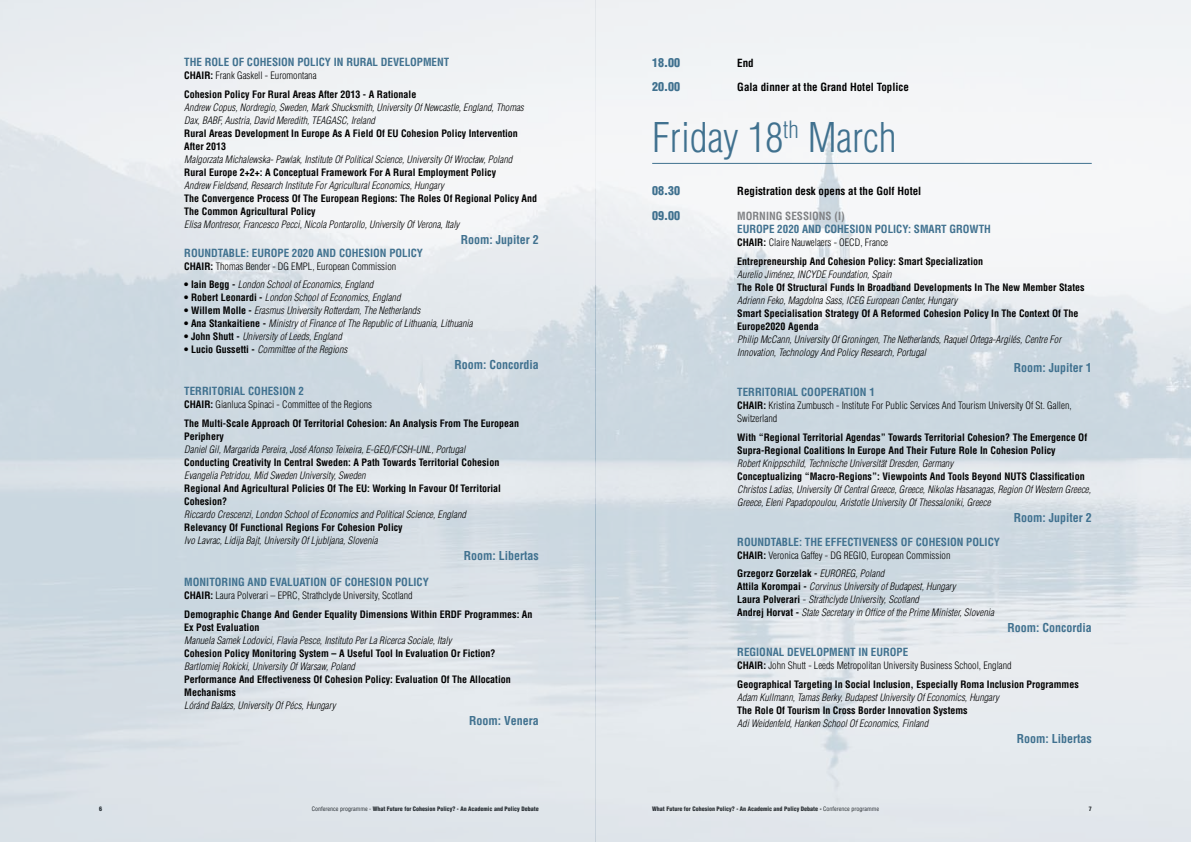
<style>
.page{position:relative;width:1191px;height:842px;background:#fff}
.page>*{position:absolute;margin:0;border:0;box-sizing:border-box;transform-origin:0 0}
.t1{font:300 condensed 40px "Helvetica";color:#40718f}
.t2{font:700 condensed 12px "Helvetica";color:#40718f}
.t3{font:900 condensed 12px "Helvetica";color:#40718f}
.t4{font:700 condensed 11px "Helvetica";color:#40718f}
.t5{font:700 condensed 11px "Helvetica";color:#000}
.t6{font:700 condensed 11px "Helvetica";color:#808285}
.t7{font:italic 300 condensed 10px/13px "Helvetica";color:#000}
.t8{font:700 condensed 10px/13px "Helvetica";color:#000}
.t9{font:300 condensed 10px/13px "Helvetica";color:#000}
.t10{font:900 condensed 6px "Helvetica";color:#000}
.s1{font-weight:300}
.s2{font-weight:700}
.s3{font-weight:700;font-style:normal}
.s4{font-style:italic}
.s5{font-style:normal}
.s6{font-weight:400}
</style>
<div class="page">
<hr style="left:652px;top:163px;width:439px;height:1px;background:#40718f">
<p class="t4" style="left:184px;top:55px;width:266px">THE ROLE OF COHESION POLICY IN RURAL DEVELOPMENT</p>
<p class="t8" style="left:184px;top:66px;width:233px;line-height:18.7px">CHAIR: <span class="s1">Frank Gaskell - Euromontana<br></span>Cohesion Policy For Rural Areas After 2013 - A Rationale</p>
<p class="t7" style="left:184px;top:100px;width:341px">Andrew Copus, Nordregio, Sweden, Mark Shucksmith, University Of Newcastle, England, Thomas<br>Dax, BABF, Austria, David Meredith, TEAGASC, Ireland</p>
<p class="t8" style="left:184px;top:126px;width:335px">Rural Areas Development In Europe As A Field Of EU Cohesion Policy Intervention<br>After 2013</p>
<p class="t7" style="left:184px;top:152px;width:329px">Malgorzata Michalewska- Pawlak, Institute Of Political Science, University Of Wrocław, Poland</p>
<p class="t8" style="left:184px;top:165px;width:313px">Rural Europe 2+2+: A Conceptual Framework For A Rural Employment Policy</p>
<p class="t7" style="left:184px;top:178px;width:261px">Andrew Fieldsend, Research Institute For Agricultural Economics, Hungary</p>
<p class="t8" style="left:184px;top:191px;width:354px">The Convergence Process Of The European Regions: The Roles Of Regional Policy And<br>The Common Agricultural Policy</p>
<p class="t7" style="left:184px;top:217px;width:277px">Elisa Montresor, Francesco Pecci, Nicola Pontarollo, University Of Verona, Italy</p>
<p class="t2" style="left:461px;top:232px;width:79px">Room: Jupiter 2</p>
<p class="t4" style="left:184px;top:246px;width:240px">ROUNDTABLE: EUROPE 2020 AND COHESION POLICY</p>
<p class="t9" style="left:184px;top:259px;width:213px"><span class="s2">CHAIR:</span> Thomas Bender - DG EMPL, European Commission</p>
<p class="t7" style="left:184px;top:278px;width:190px"><span class="s3">• Iain Begg -</span> London School of Economics, England</p>
<p class="t7" style="left:184px;top:291px;width:218px"><span class="s3">• Robert Leonardi -</span> London School of Economics, England</p>
<p class="t7" style="left:184px;top:304px;width:237px"><span class="s3">• Willem Molle -</span> Erasmus University Rotterdam, The Netherlands</p>
<p class="t7" style="left:184px;top:317px;width:290px"><span class="s3">• Ana Stankaitiene -</span> Ministry of Finance of The Republic of Lithuania, Lithuania</p>
<p class="t7" style="left:184px;top:330px;width:159px"><span class="s3">• John Shutt -</span> University of Leeds, England</p>
<p class="t7" style="left:184px;top:343px;width:165px"><span class="s3">• Lucio Gussetti -</span> Committee of the Regions</p>
<p class="t2" style="left:454px;top:358px;width:86px">Room: Concordia</p>
<p class="t4" style="left:184px;top:385px;width:121px">TERRITORIAL COHESION 2</p>
<p class="t8" style="left:184px;top:395px;width:336px;line-height:18.7px">CHAIR: <span class="s1">Gianluca Spinaci - Committee of the Regions<br></span>The Multi-Scale Approach Of Territorial Cohesion: An Analysis From The European</p>
<p class="t8" style="left:184px;top:430px;width:41px">Periphery</p>
<p class="t7" style="left:184px;top:443px;width:282px">Daniel Gil, Margarida Pereira, José Afonso Teixeira, E-GEO/FCSH-UNL, Portugal</p>
<p class="t8" style="left:184px;top:456px;width:316px">Conducting Creativity In Central Sweden: A Path Towards Territorial Cohesion</p>
<p class="t7" style="left:184px;top:469px;width:183px">Evangelia Petridou, Mid Sweden University, Sweden</p>
<p class="t8" style="left:184px;top:482px;width:318px">Regional And Agricultural Policies Of The EU: Working In Favour Of Territorial<br>Cohesion?</p>
<p class="t7" style="left:184px;top:508px;width:283px">Riccardo Crescenzi, London School of Economics and Political Science, England</p>
<p class="t8" style="left:184px;top:521px;width:220px">Relevancy Of Functional Regions For Cohesion Policy</p>
<p class="t7" style="left:184px;top:534px;width:195px">Ivo Lavrac, Lidija Bajt, University Of Ljubljana, Slovenia</p>
<p class="t2" style="left:464px;top:548px;width:76px">Room: Libertas</p>
<p class="t4" style="left:184px;top:575px;width:246px">MONITORING AND EVALUATION OF COHESION POLICY</p>
<p class="t8" style="left:184px;top:589px;width:12px">Chair</p>
<p class="t8" style="left:184px;top:586px;width:350px;line-height:18.7px;text-indent:26px">: <span class="s1">Laura Polverari – Eprc , Strathclyde University, Scotland<br></span>Demographic Change And Gender Equality Dimensions Within ERDF Programmes: An</p>
<p class="t8" style="left:184px;top:620px;width:76px">Ex Post Evaluation</p>
<p class="t7" style="left:184px;top:633px;width:269px">Manuela Samek Lodovici, Flavia Pesce, Instituto Per La Ricerca Sociale, Italy</p>
<p class="t8" style="left:184px;top:646px;width:313px">Cohesion Policy Monitoring System – A Useful Tool In Evaluation Or Fiction?</p>
<p class="t7" style="left:184px;top:659px;width:172px">Bartlomiej Rokicki, University Of Warsaw, Poland</p>
<p class="t8" style="left:184px;top:672px;width:328px">Performance And Effectiveness Of Cohesion Policy: Evaluation Of The Allocation<br>Mechanisms</p>
<p class="t7" style="left:184px;top:698px;width:153px">Lóránd Balázs, University Of Pécs, Hungary</p>
<p class="t2" style="left:469px;top:713px;width:71px">Room: Venera</p>
<p class="t3" style="left:652px;top:55px;width:29px">18.00</p>
<p class="t5" style="left:737px;top:56px;width:18px">End</p>
<p class="t3" style="left:652px;top:79px;width:29px">20.00</p>
<p class="t5" style="left:737px;top:80px;width:173px">Gala dinner at the Grand Hotel Toplice</p>
<h1 class="t1" style="left:652px;top:114px;width:246px">Friday 18<sup>th</sup> March</h1>
<p class="t3" style="left:652px;top:183px;width:29px">08.30</p>
<p class="t5" style="left:737px;top:185px;width:185px">Registration desk opens at the Golf Hotel</p>
<p class="t3" style="left:652px;top:208px;width:29px">09.00</p>
<p class="t6" style="left:737px;top:210px;width:16px">Morning</p>
<p class="t6" style="left:785px;top:210px;width:13px">Sessions</p>
<p class="t6" style="left:834px;top:210px;width:12px">(I)</p>
<p class="t4" style="left:737px;top:223px;width:255px">EUROPE 2020 AND COHESION POLICY: SMART GROWTH</p>
<p class="t8" style="left:737px;top:233px;width:247px;line-height:18.7px">CHAIR: <span class="s1">Claire Nauwelaers - OECD, France<br></span>Entrepreneurship And Cohesion Policy: Smart Specialization</p>
<p class="t7" style="left:737px;top:268px;width:156px">Aurelio Jiménez, INCYDE Foundation, Spain</p>
<p class="t8" style="left:737px;top:281px;width:349px">The Role Of Structural Funds In Broadband Developments In The New Member States</p>
<p class="t7" style="left:737px;top:294px;width:221px">Adrienn Feko, Magdolna Sass, ICEG European Center, Hungary</p>
<p class="t8" style="left:737px;top:307px;width:343px">Smart Specialisation Strategy Of A Reformed Cohesion Policy In The Context Of The<br>Europe2020 Agenda</p>
<p class="t7" style="left:737px;top:333px;width:325px">Philip McCann, University Of Groningen, The Netherlands, Raquel Ortega-Argilés, Centre For<br>Innovation, Technology And Policy Research, Portugal</p>
<p class="t2" style="left:1013px;top:360px;width:79px">Room: Jupiter 1</p>
<p class="t4" style="left:737px;top:385px;width:139px">TERRITORIAL COOPERATION 1</p>
<p class="t9" style="left:737px;top:399px;width:336px"><span class="s2">CHAIR:</span> Kristina Zumbusch - Institute For Public Services And Tourism University Of St. Gallen,<br>Switzerland</p>
<p class="t8" style="left:737px;top:430px;width:351px">With “Regional Territorial Agendas” Towards Territorial Cohesion? The Emergence Of<br>Supra-Regional Coalitions In Europe And Their Future Role In Cohesion Policy</p>
<p class="t7" style="left:737px;top:456px;width:217px">Robert Knippschild, Technische Universität Dresden, Germany</p>
<p class="t8" style="left:737px;top:469px;width:349px">Conceptualizing “Macro-Regions”: Viewpoints And Tools Beyond NUTS Classification</p>
<p class="t7" style="left:737px;top:482px;width:355px">Christos Ladias, University Of Central Greece, Greece, Nikolas Hasanagas, Region Of Western Greece,<br>Greece, Eleni Papadopoulou, Aristotle University Of Thessaloniki, Greece</p>
<p class="t2" style="left:1013px;top:510px;width:79px">Room: Jupiter 2</p>
<p class="t4" style="left:737px;top:535px;width:264px">ROUNDTABLE: THE EFFECTIVENESS OF COHESION POLICY</p>
<p class="t9" style="left:737px;top:546px;width:215px;line-height:18.7px"><span class="s2">CHAIR:</span> Veronica Gaffey - DG REGIO, European Commission<br><span class="s2">Grzegorz Gorzelak -</span> <span class="s4">EUROREG, Poland</span></p>
<p class="t7" style="left:737px;top:580px;width:258px"><span class="s3">Attila Korompai -</span> Corvinus University of Budapest, Hungary<br><span class="s3">Laura Polverari</span> <span class="s5">-</span> Strathclyde University, Scotland<br><span class="s3">Andrej Horvat -</span> State Secretary in Office of the Prime Minister, Slovenia</p>
<p class="t2" style="left:1007px;top:621px;width:86px">Room: Concordia</p>
<p class="t4" style="left:737px;top:646px;width:172px">REGIONAL DEVELOPMENT IN EUROPE</p>
<p class="t8" style="left:737px;top:656px;width:343px;line-height:18.7px">CHAIR: <span class="s1">John Shutt - Leeds Metropolitan University Business School, England<br></span>Geographical Targeting In Social Inclusion, Especially Roma Inclusion Programmes</p>
<p class="t7" style="left:737px;top:691px;width:263px">Adam Kullmann, Tamas Berky, Budapest University Of Economics, Hungary</p>
<p class="t8" style="left:737px;top:704px;width:232px">The Role Of Tourism In Cross Border Innovation Systems</p>
<p class="t7" style="left:737px;top:717px;width:192px">Adi Weidenfeld, Hanken School Of Economics, Finland</p>
<p class="t2" style="left:1016px;top:731px;width:76px">Room: Libertas</p>
<p class="t10" style="left:99px;top:805px;width:4px">6</p>
<p class="t10" style="left:312px;top:805px;width:228px"><span class="s6">Conference programme -</span> What Future for Cohesion Policy? - An Academic and Policy Debate</p>
<p class="t10" style="left:652px;top:805px;width:228px">What Future for Cohesion Policy? - An Academic and Policy Debate - <span class="s6">Conference programme</span></p>
<p class="t10" style="left:1088px;top:805px;width:4px">7</p>
</div>
